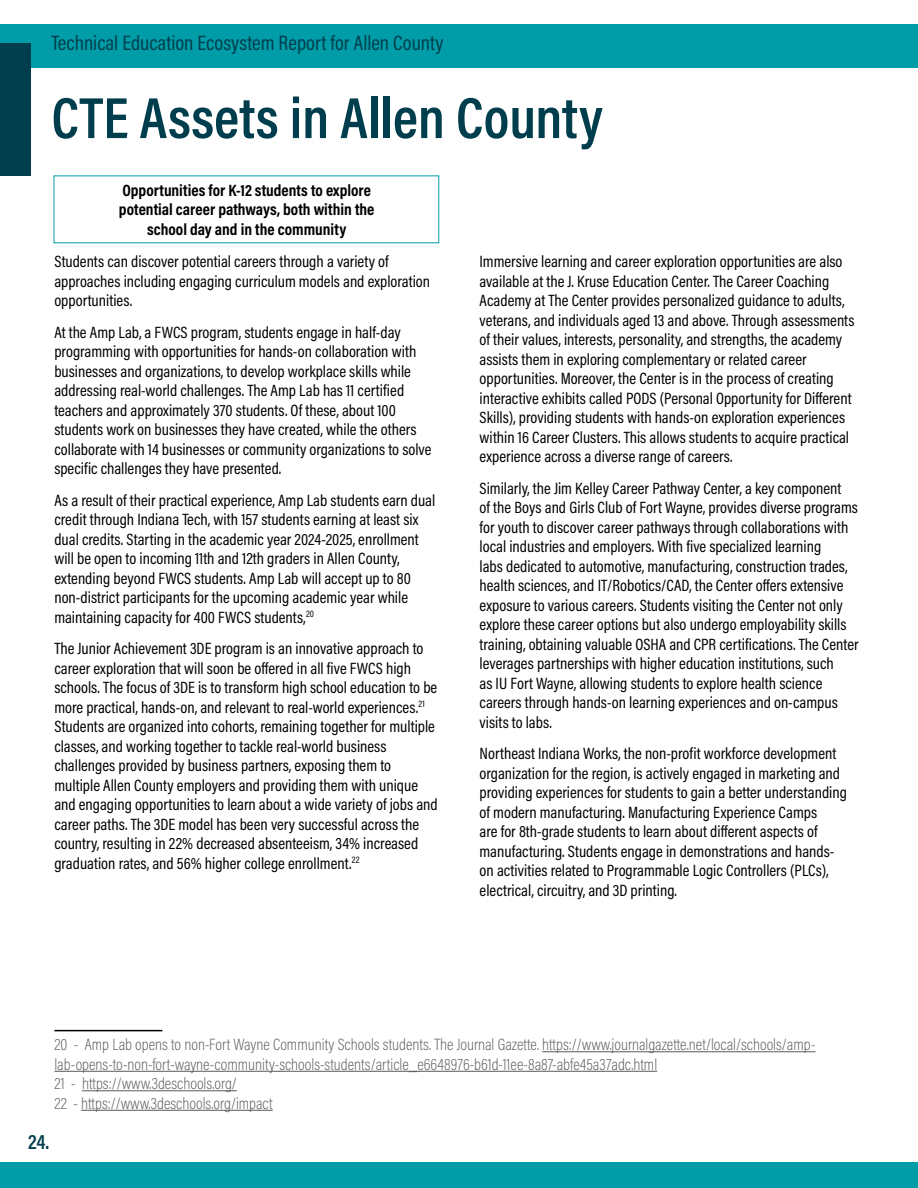
<style>
.page{position:relative;width:918px;height:1188px;background:#fff}
.page>*{position:absolute;margin:0;border:0;box-sizing:border-box;transform-origin:0 0}
.t1{font:600 58.5px "Acumin Pro Cond";letter-spacing:.005em;color:#003e4d}
.t2{font:21px "Acumin Pro Cond";color:#003e4d}
.t3{font:600 21px "Acumin Pro Cond";color:#003e4d}
.t4{font:16.5px/19.5px "Acumin Pro Cond";color:#000}
.t5{font:200 16.5px/19.5px "Acumin Pro Cond";color:#58595b}
.t6{font:700 16.5px/19.5px "Acumin Pro Cond";color:#000;text-align:center}
</style>
<div class="page">
<div style="left:0;top:1162px;width:918px;height:26px;background:#009ca7"></div>
<div style="left:0;top:24px;width:918px;height:43px;background:#009ca7"></div>
<div style="left:0;top:43px;width:30px;height:133px;background:#003e4d"></div>
<hr style="left:54px;top:1030px;width:108px;height:1px;background:#000">
<hr style="left:542px;top:1051px;width:273px;height:1px;background:#58595b">
<hr style="left:54px;top:1071px;width:603px;height:1px;background:#58595b">
<hr style="left:82px;top:1090px;width:155px;height:1px;background:#58595b">
<hr style="left:81px;top:1110px;width:192px;height:1px;background:#58595b">
<p class="t2" style="left:51px;top:29px;width:394px">Technical Education Ecosystem Report for Allen County</p>
<h1 class="t1" style="left:51px;top:80px;width:553px">CTE Assets in Allen County</h1>
<p class="t6" style="left:119px;top:180px;width:257px">Opportunities for K-12 students to explore potential career pathways, both within the school day and in the community</p>
<p class="t4" style="left:54px;top:252px;width:377px">Students can discover potential careers through a variety of approaches including engaging curriculum models and exploration opportunities.</p>
<p class="t4" style="left:54px;top:322px;width:379px">At the Amp Lab, a FWCS program, students engage in half-day programming with opportunities for hands-on collaboration with businesses and organizations, to develop workplace skills while addressing real-world challenges. The Amp Lab has 11 certified teachers and approximately 370 students. Of these, about 100 students work on businesses they have created, while the others collaborate with 14 businesses or community organizations to solve specific challenges they have presented.</p>
<p class="t4" style="left:54px;top:490px;width:382px">As a result of their practical experience, Amp Lab students earn dual credit through Indiana Tech, with 157 students earning at least six dual credits. Starting in the academic year 2024-2025, enrollment will be open to incoming 11th and 12th graders in Allen County, extending beyond FWCS students. Amp Lab will accept up to 80 non-district participants for the upcoming academic year while maintaining capacity for 400 FWCS students,<sup>20</sup></p>
<p class="t4" style="left:54px;top:639px;width:385px">The Junior Achievement 3DE program is an innovative approach to career exploration that will soon be offered in all five FWCS high schools. The focus of 3DE is to transform high school education to be more practical, hands-on, and relevant to real-world experiences.<sup>21<br></sup>Students are organized into cohorts, remaining together for multiple classes, and working together to tackle real-world business challenges provided by business partners, exposing them to multiple Allen County employers and providing them with unique and engaging opportunities to learn about a wide variety of jobs and career paths. The 3DE model has been very successful across the country, resulting in 22% decreased absenteeism, 34% increased graduation rates, and 56% higher college enrollment.<sup>22</sup></p>
<p class="t4" style="left:480px;top:252px;width:376px">Immersive learning and career exploration opportunities are also available at the J. Kruse Education Center. The Career Coaching Academy at The Center provides personalized guidance to adults, veterans, and individuals aged 13 and above. Through assessments of their values, interests, personality, and strengths, the academy assists them in exploring complementary or related career opportunities. Moreover, the Center is in the process of creating interactive exhibits called PODS (Personal Opportunity for Different Skills), providing students with hands-on exploration experiences within 16 Career Clusters. This allows students to acquire practical experience across a diverse range of careers.</p>
<p class="t4" style="left:480px;top:478px;width:381px">Similarly, the Jim Kelley Career Pathway Center, a key component<br>of the Boys and Girls Club of Fort Wayne, provides diverse programs for youth to discover career pathways through collaborations with local industries and employers. With five specialized learning<br>labs dedicated to automotive, manufacturing, construction trades, health sciences, and IT/Robotics/CAD, the Center offers extensive exposure to various careers. Students visiting the Center not only explore these career options but also undergo employability skills training, obtaining valuable OSHA and CPR certifications. The Center leverages partnerships with higher education institutions, such<br>as IU Fort Wayne, allowing students to explore health science careers through hands-on learning experiences and on-campus visits to labs.</p>
<p class="t4" style="left:480px;top:744px;width:369px">Northeast Indiana Works, the non-profit workforce development organization for the region, is actively engaged in marketing and providing experiences for students to gain a better understanding of modern manufacturing. Manufacturing Experience Camps<br>are for 8th-grade students to learn about different aspects of manufacturing. Students engage in demonstrations and hands&shy;on activities related to Programmable Logic Controllers (PLCs), electrical, circuitry, and 3D printing.</p>
<p class="t5" style="left:54px;top:1034px;width:763px">20 - Amp Lab opens to non-Fort Wayne Community Schools students. The Journal Gazette. https://www.journalgazette.net/local/schools/amp&shy;lab-opens-to-non-fort-wayne-community-schools-students/article_e6648976-b61d-11ee-8a87-abfe45a37adc.html<br>21 - https://www.3deschools.org/<br>22 - https://www.3deschools.org/impact</p>
<p class="t3" style="left:28px;top:1128px;width:23px">24.</p>
</div>
